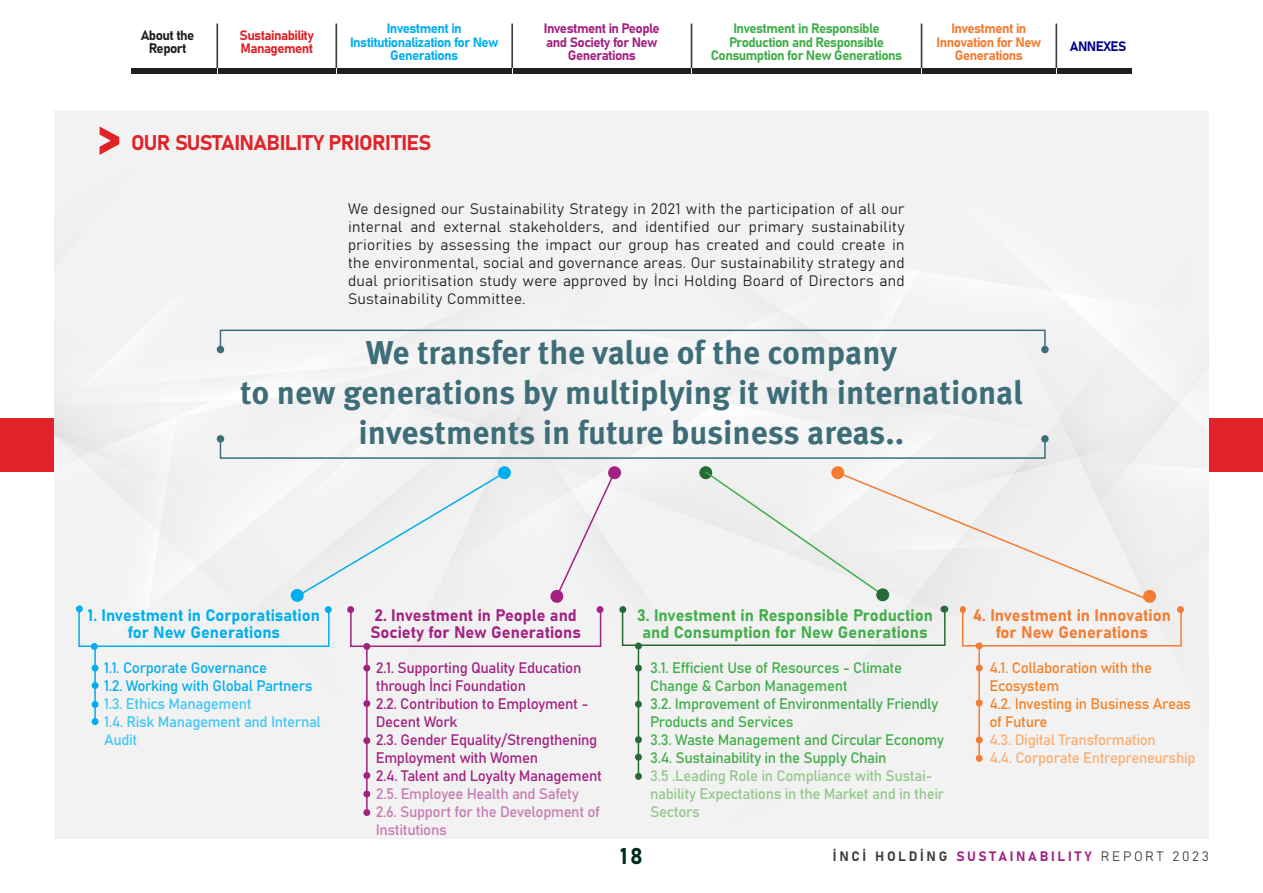
<style>
.page{position:relative;width:1263px;height:893px;background:#fff}
.page>*{position:absolute;margin:0;border:0;box-sizing:border-box;transform-origin:0 0}
.t1{font:700 33px/39.6px "Meta Pro";color:#3d6d79;text-align:center}
.t2{font:22.5px "Bahnschrift";color:#002c1c}
.t3{font:21px "Bahnschrift";letter-spacing:-.025em;color:#e12227}
.t4{font:16.5px/17.1px "Bahnschrift";color:#40ae49;text-align:center}
.t5{font:16.5px/17.1px "Bahnschrift";color:#a32182}
.t6{font:16.5px "Bahnschrift";color:#00aeef}
.t7{font:16.5px/17.1px "Bahnschrift";color:#f47b32;text-align:center}
.t8{font:15px/18px "Bahnschrift";letter-spacing:.02em;color:#231f20;text-align:justify}
.t9{font:15px/18px "Bahnschrift";letter-spacing:-.025em;color:#40ae49}
.t10{font:15px/18px "Bahnschrift";letter-spacing:-.025em;color:#a32182}
.t11{font:15px/18px "Bahnschrift";letter-spacing:-.025em;color:#92c889}
.t12{font:15px/18px "Bahnschrift";letter-spacing:-.025em;color:#c87ab4}
.t13{font:15px/18px "Bahnschrift";letter-spacing:-.025em;color:#f58023}
.t14{font:15px/18px "Bahnschrift";letter-spacing:-.025em;color:#40c7f4}
.t15{font:15px "Bahnschrift";letter-spacing:-.025em;color:#faae72}
.t16{font:15px "Bahnschrift";letter-spacing:-.025em;color:#00aeef}
.t17{font:13.5px/13.5px "Bahnschrift";letter-spacing:-.04em;color:#40ae49;text-align:center}
.t18{font:13.5px/13.5px "Bahnschrift";letter-spacing:-.04em;color:#00aeef;text-align:center}
.t19{font:13.5px/13.5px "Bahnschrift";letter-spacing:-.04em;color:#a32182;text-align:center}
.t20{font:13.5px/13.5px "Bahnschrift";letter-spacing:-.04em;color:#f47b32;text-align:center}
.t21{font:13.5px "Bahnschrift";letter-spacing:.2em;color:#413d3d}
.t22{font:13.5px/13.5px "Bahnschrift";letter-spacing:-.04em;color:#e12227}
.t23{font:13.5px/13.5px "Bahnschrift";letter-spacing:-.04em;color:#211e1f;text-align:center}
.t24{font:13.5px "Bahnschrift";letter-spacing:-.04em;color:#00008b}
.s1{color:#a32182}
</style>
<div class="page">
<hr style="left:216px;top:24px;width:2px;height:44px;background:#413d3d">
<div style="left:131px;top:68px;width:85px;height:6px;background:#211e1f"></div>
<hr style="left:335px;top:24px;width:2px;height:44px;background:#413d3d">
<hr style="left:511px;top:24px;width:2px;height:44px;background:#413d3d">
<hr style="left:691px;top:24px;width:1px;height:44px;background:#413d3d">
<hr style="left:921px;top:24px;width:1px;height:44px;background:#413d3d">
<hr style="left:1055px;top:24px;width:2px;height:44px;background:#413d3d">
<div style="left:218px;top:68px;width:117px;height:6px;background:#211e1f"></div>
<div style="left:337px;top:68px;width:174px;height:6px;background:#211e1f"></div>
<div style="left:513px;top:68px;width:178px;height:6px;background:#211e1f"></div>
<div style="left:692px;top:68px;width:229px;height:6px;background:#211e1f"></div>
<div style="left:922px;top:68px;width:133px;height:6px;background:#211e1f"></div>
<div style="left:1057px;top:68px;width:74px;height:6px;background:#211e1f"></div>
<div style="left:0;top:419px;width:1263px;height:53px;background:#e12227"></div>
<div style="left:54px;top:111px;width:1155px;height:728px;background:#f2f2f2"></div>
<svg style="left:100px;top:126px;width:19px;height:29px"></svg>
<div style="left:220px;top:330px;width:826px;height:20px;border:2px solid #3d6d79"></div>
<div style="left:1041px;top:346px;width:8px;height:7px;background:#3d6d79;border-radius:50%"></div>
<div style="left:217px;top:346px;width:7px;height:7px;background:#3d6d79;border-radius:50%"></div>
<div style="left:220px;top:438px;width:826px;height:21px;border:2px solid #3d6d79"></div>
<div style="left:217px;top:435px;width:7px;height:8px;background:#3d6d79;border-radius:50%"></div>
<div style="left:1041px;top:435px;width:8px;height:8px;background:#3d6d79;border-radius:50%"></div>
<div style="left:78px;top:608px;width:252px;height:39px;border:2px solid #00aeef"></div>
<div style="left:350px;top:608px;width:251px;height:39px;border:2px solid #a32182"></div>
<div style="left:622px;top:608px;width:323px;height:38px;border:2px solid #266a35"></div>
<div style="left:962px;top:608px;width:220px;height:38px;border:2px solid #f47b32"></div>
<svg style="left:91px;top:682px;width:8px;height:7px"></svg>
<svg style="left:91px;top:700px;width:8px;height:8px"></svg>
<svg style="left:91px;top:718px;width:8px;height:7px"></svg>
<svg style="left:363px;top:664px;width:8px;height:8px"></svg>
<svg style="left:634px;top:664px;width:8px;height:8px"></svg>
<svg style="left:975px;top:664px;width:8px;height:8px"></svg>
<svg style="left:975px;top:642px;width:8px;height:8px"></svg>
<svg style="left:1176px;top:606px;width:8px;height:7px"></svg>
<svg style="left:975px;top:699px;width:8px;height:8px"></svg>
<svg style="left:975px;top:736px;width:8px;height:8px"></svg>
<svg style="left:975px;top:754px;width:8px;height:8px"></svg>
<svg style="left:634px;top:642px;width:8px;height:8px"></svg>
<div style="left:699px;top:466px;width:457px;height:147px;background:#f1f0f0"></div>
<svg style="left:634px;top:772px;width:8px;height:8px"></svg>
<svg style="left:634px;top:700px;width:8px;height:8px"></svg>
<svg style="left:634px;top:736px;width:8px;height:8px"></svg>
<svg style="left:634px;top:753px;width:8px;height:8px"></svg>
<svg style="left:363px;top:642px;width:8px;height:8px"></svg>
<div style="left:550px;top:466px;width:77px;height:147px;background:#f1f1f1"></div>
<svg style="left:363px;top:700px;width:8px;height:7px"></svg>
<svg style="left:363px;top:737px;width:8px;height:7px"></svg>
<svg style="left:363px;top:772px;width:8px;height:7px"></svg>
<svg style="left:363px;top:790px;width:8px;height:8px"></svg>
<svg style="left:363px;top:809px;width:8px;height:7px"></svg>
<svg style="left:91px;top:664px;width:8px;height:8px"></svg>
<svg style="left:90px;top:642px;width:8px;height:8px"></svg>
<svg style="left:75px;top:605px;width:8px;height:8px"></svg>
<div style="left:290px;top:466px;width:221px;height:147px;background:#f1f1f1"></div>
<hr style="left:94px;top:646px;width:2px;height:76px;background:#00aeef">
<hr style="left:366px;top:646px;width:2px;height:166px;background:#a32182">
<hr style="left:638px;top:646px;width:1px;height:131px;background:#266a35">
<hr style="left:978px;top:646px;width:2px;height:111px;background:#f47b32">
<p class="t18" style="left:350px;top:21px;width:150px">Investment in<br>Institutionalization for New<br>Generations</p>
<p class="t17" style="left:711px;top:21px;width:193px">Investment in Responsible<br>Production and Responsible<br>Consumption for New Generations</p>
<p class="t19" style="left:544px;top:21px;width:117px">Investment in People and Society for New<br>Generations</p>
<p class="t20" style="left:937px;top:21px;width:106px">Investment in<br>Innovation for New<br>Generations</p>
<p class="t23" style="left:141px;top:27px;width:55px">About the<br>Report</p>
<p class="t22" style="left:240px;top:27px;width:76px">Sustainability<br>Management</p>
<p class="t24" style="left:1070px;top:36px;width:58px">ANNEXES</p>
<p class="t3" style="left:131px;top:126px;width:302px">OUR SUSTAINABILITY PRIORITIES</p>
<p class="t8" style="left:348px;top:199px;width:558px">We designed our Sustainability Strategy in 2021 with the participation of all our internal and external stakeholders, and identified our primary sustainability priorities by assessing the impact our group has created and could create in the environmental, social and governance areas. Our sustainability strategy and dual prioritisation study were approved by İnci Holding Board of Directors and Sustainability Committee.</p>
<p class="t1" style="left:366px;top:334px;width:533px">We transfer the value of the company</p>
<p class="t1" style="left:240px;top:374px;width:784px">to new generations by multiplying it with international investments in future business areas..</p>
<p class="t6" style="left:88px;top:602px;width:234px">1. Investment in Corporatisation</p>
<p class="t6" style="left:128px;top:619px;width:154px">for New Generations</p>
<p class="t16" style="left:104px;top:656px;width:164px">1.1. Corporate Governance</p>
<p class="t16" style="left:104px;top:674px;width:210px">1.2. Working with Global Partners</p>
<p class="t14" style="left:104px;top:694px;width:149px">1.3. Ethics Management</p>
<p class="t14" style="left:104px;top:712px;width:218px">1.4. Risk Management and Internal<br>Audit</p>
<p class="t5" style="left:370px;top:605px;width:212px">2. Investment in People and<br>Society for New Generations</p>
<p class="t4" style="left:637px;top:605px;width:297px">3. Investment in Responsible Production and Consumption for New Generations</p>
<p class="t7" style="left:973px;top:605px;width:200px">4. Investment in Innovation for New Generations</p>
<p class="t10" style="left:376px;top:658px;width:207px">2.1. Supporting Quality Education through İnci Foundation</p>
<p class="t10" style="left:376px;top:694px;width:214px">2.2. Contribution to Employment -<br>Decent Work</p>
<p class="t10" style="left:376px;top:730px;width:223px">2.3. Gender Equality/Strengthening<br>Employment with Women</p>
<p class="t10" style="left:376px;top:766px;width:228px">2.4. Talent and Loyalty Management</p>
<p class="t12" style="left:376px;top:784px;width:205px">2.5. Employee Health and Safety</p>
<p class="t12" style="left:376px;top:802px;width:226px">2.6. Support for the Development of<br>Institutions</p>
<p class="t9" style="left:650px;top:658px;width:253px">3.1. Efficient Use of Resources - Climate<br>Change &amp; Carbon Management</p>
<p class="t9" style="left:650px;top:694px;width:290px">3.2. Improvement of Environmentally Friendly<br>Products and Services</p>
<p class="t9" style="left:650px;top:730px;width:295px">3.3. Waste Management and Circular Economy</p>
<p class="t9" style="left:650px;top:748px;width:238px">3.4. Sustainability in the Supply Chain</p>
<p class="t11" style="left:650px;top:766px;width:295px">3.5 .Leading Role in Compliance with Sustai&shy;nability Expectations in the Market and in their<br>Sectors</p>
<p class="t13" style="left:989px;top:658px;width:164px">4.1. Collaboration with the<br>Ecosystem</p>
<p class="t13" style="left:989px;top:694px;width:203px">4.2. Investing in Business Areas of Future</p>
<p class="t15" style="left:989px;top:728px;width:168px">4.3. Digital Transformation</p>
<p class="t15" style="left:989px;top:746px;width:208px">4.4. Corporate Entrepreneurship</p>
<p class="t2" style="left:620px;top:839px;width:24px">18</p>
<p class="t21" style="left:833px;top:846px;width:378px">İNCİ HOLDİNG <span class="s1">SUSTAINABILITY</span> REPORT 2023</p>
</div>
